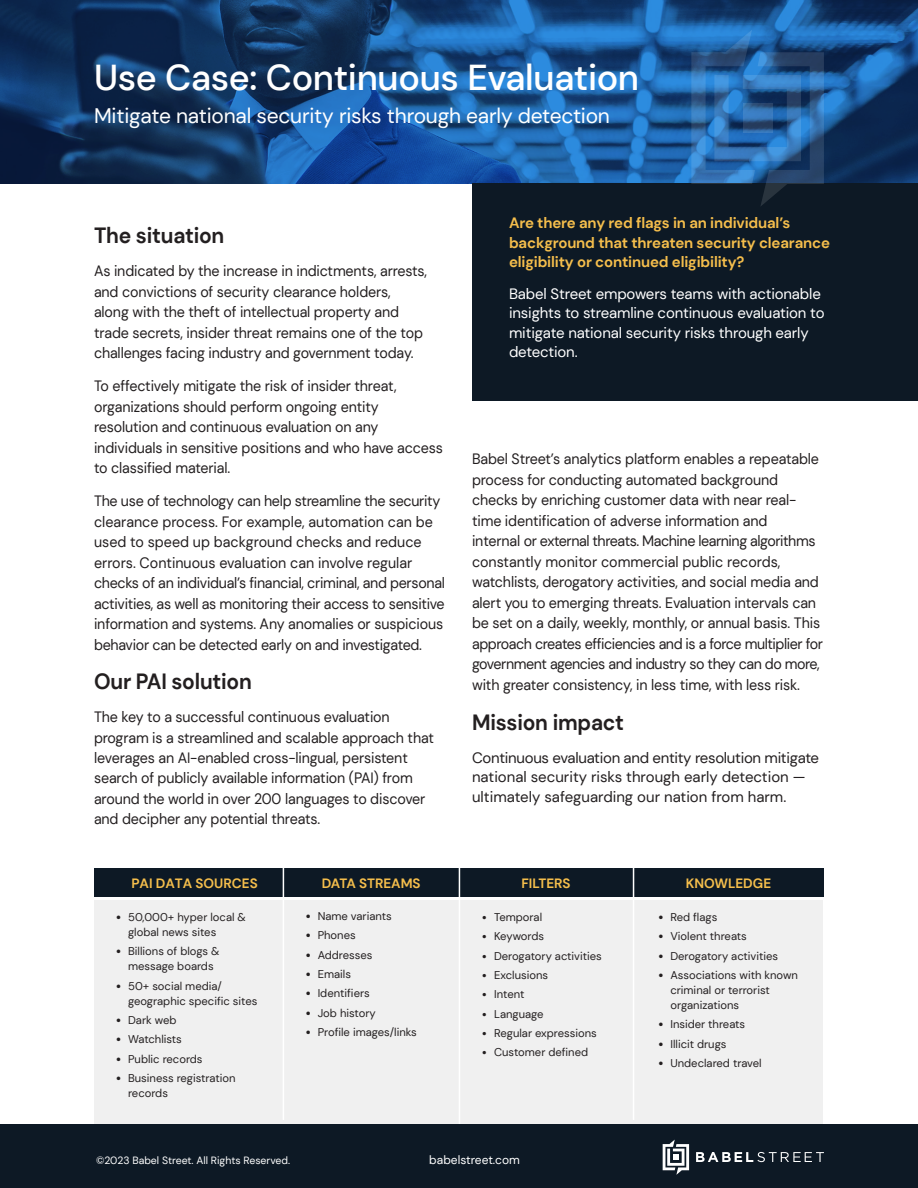
<style>
.page{position:relative;width:918px;height:1188px;background:#fff}
.page>*{position:absolute;margin:0;border:0;box-sizing:border-box;transform-origin:0 0}
.Title_Header{font:500 36px "DM Sans";letter-spacing:-.01em;color:#fff}
.t1{font:700 22.05px "DM Sans";letter-spacing:-.01em;color:#231f20;scale:.95 1}
.Title_Header-2{font:21px "DM Sans";letter-spacing:-.01em;color:#fff}
.t2{font:15px/20.4px "DM Sans";letter-spacing:-.01em;color:#231f20;scale:.95 1}
.t3{font:15px/19.5px "DM Sans";letter-spacing:-.01em;color:#fff}
.t4{font:15px/19.5px "DM Sans";letter-spacing:-.01em;color:#231f20}
.t5{font:700 15px/19.5px "DM Sans";letter-spacing:-.01em;color:#f5be4c}
.Section_Subheader{font:700 13.5px "DM Sans";color:#f5be4c}
.Section_Subheader-2{font:12px "DM Sans";color:#fff}
.t6{font:11.25px/15px "DM Sans";color:#231f20}
.t7{font:11.25px "DM Sans";letter-spacing:-.02em;color:#231f20}
.Section_Subheader-3{font:10.5px "DM Sans";color:#fff}
.s1{font-style:inherit}
.s2{font-family:"Lato";font-weight:300;font-size:12px}
.s3{font-family:"Lato";font-weight:300}
</style>
<div class="page">
<div style="left:94px;top:900px;width:729px;height:223px;background:#f0f0f0"></div>
<div style="left:94px;top:868px;width:730px;height:29px;background:#0d1925"></div>
<hr style="left:283px;top:864px;width:1px;height:256px;background:#fff">
<hr style="left:459px;top:864px;width:1px;height:263px;background:#fff">
<hr style="left:633px;top:864px;width:1px;height:256px;background:#fff">
<div style="left:0;top:1124px;width:918px;height:64px;background:#0d1925"></div>
<svg style="left:0;top:0;width:918px;height:184px;background:#164880"></svg>
<svg style="left:696px;top:1152px;width:128px;height:10px"></svg>
<svg style="left:663px;top:1140px;width:26px;height:35px"></svg>
<div style="left:473px;top:184px;width:445px;height:217px;background:#0d1925"></div>
<svg style="left:691px;top:30px;width:133px;height:176px;background:#265b92"></svg>
<svg style="left:743px;top:103px;width:30px;height:30px"></svg>
<p class="Title_Header" style="left:94px;top:55px;width:547px">Use Case: Continuous Evaluation</p>
<p class="Title_Header-2" style="left:94px;top:102px;width:517px">Mitigate national security risks through early detection</p>
<p class="t1" style="left:94px;top:222px;width:139px">The situation</p>
<p class="t2" style="left:94px;top:261px;width:352px">As indicated by the increase in indictments, arrests, and convictions of security clearance holders, along with the theft of intellectual property and trade secrets, insider threat remains one of the top challenges facing industry and government today.</p>
<p class="t2" style="left:94px;top:376px;width:369px">To effectively mitigate the risk of insider threat, organizations should perform ongoing entity resolution and continuous evaluation on any individuals in sensitive positions and who have access to classified material.</p>
<p class="t2" style="left:94px;top:491px;width:371px">The use of technology can help streamline the security clearance process. For example, automation can be used to speed up background checks and reduce errors. Continuous evaluation can involve regular checks of an individual’s financial, criminal, and personal activities, as well as monitoring their access to sensitive information and systems. Any anomalies or suspicious behavior can be detected early on and investigated.</p>
<p class="t1" style="left:94px;top:667px;width:168px">Our PAI solution</p>
<p class="t2" style="left:94px;top:707px;width:359px">The key to a successful continuous evaluation program is a streamlined and scalable approach that leverages an AI-enabled cross-lingual, persistent search of publicly available information (PAI) from around the world in over 200 languages to discover and decipher any potential threats.</p>
<p class="t5" style="left:509px;top:213px;width:323px">Are there any red flags in an individual’s background that threaten security clearance eligibility or continued eligibility?</p>
<p class="t3" style="left:509px;top:284px;width:317px">Babel Street empowers teams with actionable insights to streamline continuous evaluation to mitigate national security risks through early detection.</p>
<p class="t2" style="left:472px;top:449px;width:371px">Babel Street’s analytics platform enables a repeatable process for conducting automated background checks by enriching customer data with near real&shy;time identification of adverse information and<br>internal or external threats. Machine learning algorithms constantly monitor commercial public records, watchlists, derogatory activities, and social media and alert you to emerging threats. Evaluation intervals can be set on a daily, weekly, monthly, or annual basis. This approach creates efficiencies and is a force multiplier for government agencies and industry so they can do more, with greater consistency, in less time, with less risk.</p>
<p class="t1" style="left:472px;top:708px;width:161px">Mission impact</p>
<p class="t4" style="left:472px;top:748px;width:349px">Continuous evaluation and entity resolution mitigate national security risks through early detection — ultimately safeguarding our nation from harm.</p>
<p class="Section_Subheader" style="left:131px;top:875px;width:128px"><span class="s1">P</span>AI DATA SOURCES</p>
<p class="Section_Subheader" style="left:322px;top:875px;width:100px">DATA STREAMS</p>
<p class="Section_Subheader" style="left:522px;top:875px;width:51px">FILTERS</p>
<p class="Section_Subheader" style="left:686px;top:875px;width:87px">KNOWLEDGE</p>
<p class="t6" style="left:128px;top:909px;width:119px;text-indent:-13px"><span class="s2">•</span> 50,000+ hyper local &amp; global news sites</p>
<p class="t6" style="left:128px;top:944px;width:93px;text-indent:-13px"><span class="s2">•</span> Billions of blogs &amp; message boards</p>
<p class="t6" style="left:128px;top:978px;width:131px;text-indent:-13px"><span class="s2">•</span> 50+ social media/ geographic specific sites</p>
<p class="t6" style="left:115px;top:1012px;width:63px"><span class="s2">•</span> Dark web</p>
<p class="t6" style="left:115px;top:1032px;width:68px"><span class="s2">•</span> Watchlists</p>
<p class="t6" style="left:115px;top:1051px;width:89px"><span class="s2">•</span> Public records</p>
<p class="t6" style="left:128px;top:1070px;width:109px;text-indent:-13px"><span class="s2">•</span> Business registration records</p>
<p class="t6" style="left:305px;top:909px;width:89px"><span class="s2">•</span> Name variants</p>
<p class="t6" style="left:305px;top:928px;width:53px"><span class="s2">•</span> Phones</p>
<p class="t6" style="left:305px;top:947px;width:69px"><span class="s2">•</span> Addresses</p>
<p class="t6" style="left:305px;top:966px;width:48px"><span class="s2">•</span> Emails</p>
<p class="t6" style="left:305px;top:986px;width:67px"><span class="s2">•</span> Identifiers</p>
<p class="t6" style="left:305px;top:1005px;width:72px"><span class="s2">•</span> Job history</p>
<p class="t6" style="left:305px;top:1024px;width:114px"><span class="s2">•</span> Profile images/links</p>
<p class="t6" style="left:481px;top:909px;width:63px"><span class="s3">•</span> Temporal</p>
<p class="t7" style="left:481px;top:929px;width:65px"><span class="s3">•</span> Keywords</p>
<p class="t6" style="left:481px;top:948px;width:122px"><span class="s3">•</span> Derogatory activities</p>
<p class="t6" style="left:481px;top:967px;width:69px"><span class="s3">•</span> Exclusions</p>
<p class="t6" style="left:481px;top:987px;width:45px"><span class="s3">•</span> Intent</p>
<p class="t6" style="left:481px;top:1006px;width:64px"><span class="s3">•</span> Language</p>
<p class="t6" style="left:481px;top:1025px;width:117px"><span class="s3">•</span> Regular expressions</p>
<p class="t6" style="left:481px;top:1045px;width:109px"><span class="s3">•</span> Customer defined</p>
<p class="t6" style="left:657px;top:909px;width:61px"><span class="s2">•</span> Red flags</p>
<p class="t6" style="left:657px;top:929px;width:91px"><span class="s2">•</span> Violent threats</p>
<p class="t6" style="left:657px;top:948px;width:122px"><span class="s2">•</span> Derogatory activities</p>
<p class="t6" style="left:670px;top:967px;width:129px;text-indent:-13px"><span class="s2">•</span> Associations with known criminal or terrorist organizations</p>
<p class="t6" style="left:657px;top:1017px;width:89px"><span class="s2">•</span> Insider threats</p>
<p class="t6" style="left:657px;top:1036px;width:71px"><span class="s2">•</span> Illicit drugs</p>
<p class="t6" style="left:657px;top:1055px;width:106px"><span class="s2">•</span> Undeclared travel</p>
<p class="Section_Subheader-3" style="left:96px;top:1153px;width:196px">©2023 Babel Street. All Rights Reserved.</p>
<p class="Section_Subheader-2" style="left:429px;top:1152px;width:92px">babelstreet.com</p>
</div>
